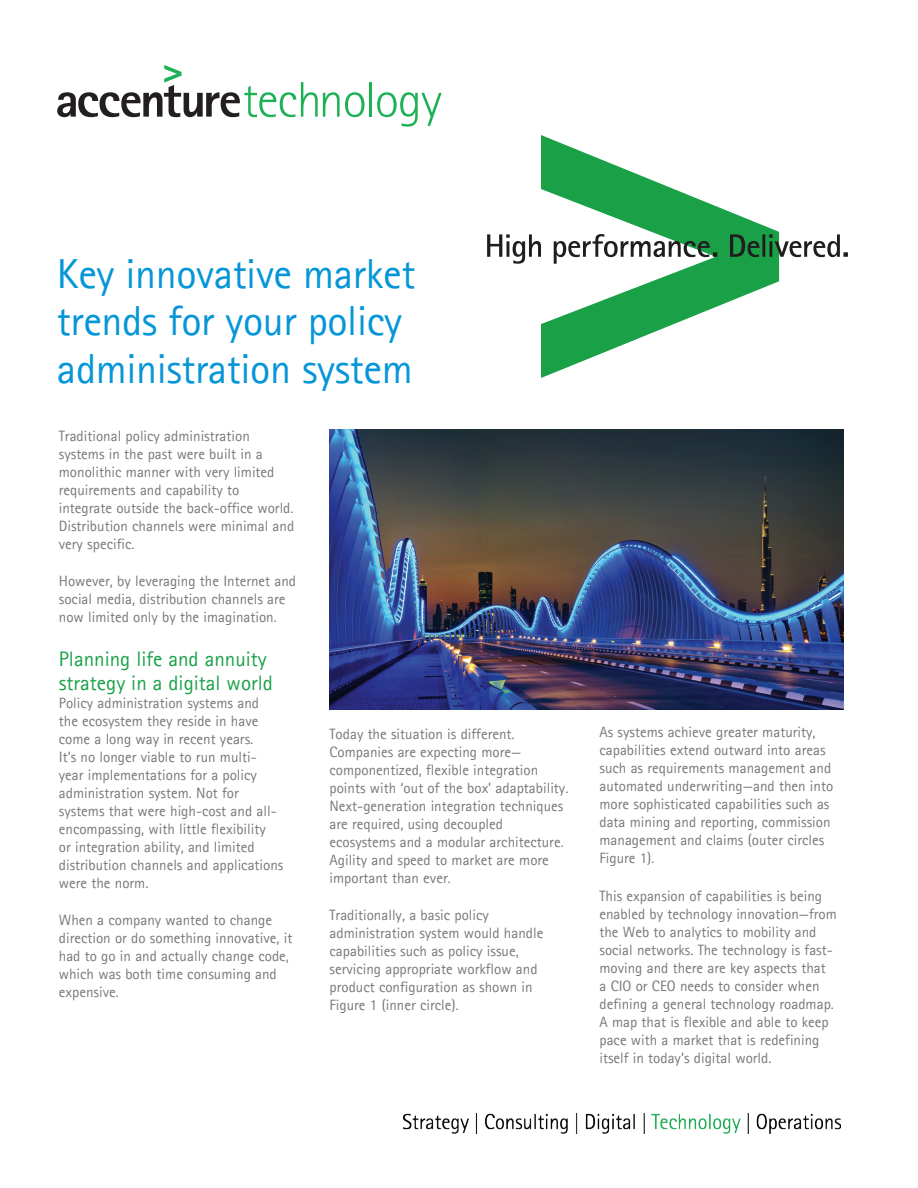
<style>
.page{position:relative;width:918px;height:1188px;background:#fff}
.page>*{position:absolute;margin:0;border:0;box-sizing:border-box;transform-origin:0 0}
.t1{font:42px/47.2px "Agfa Rotis Sans Serif";letter-spacing:-.01em;color:#0696d7}
.t2{font:21px/24px "Agfa Rotis Sans Serif";color:#1aa148}
.t3{font:15px/18px "Agfa Rotis Sans Serif";color:#76787b}
</style>
<div class="page">
<img style="left:329px;top:430px;width:514px;height:279px">
<img style="left:404px;top:1114px;width:436px;height:20px">
<svg style="left:541px;top:135px;width:238px;height:243px"></svg>
<svg style="left:487px;top:234px;width:361px;height:30px"></svg>
<hr style="left:369px;top:82px;width:3px;height:35px;background:#1db156">
<svg style="left:377px;top:92px;width:65px;height:35px"></svg>
<svg style="left:57px;top:65px;width:307px;height:52px"></svg>
<h1 class="t1" style="left:57px;top:250px;width:360px">Key innovative market trends for your policy administration system</h1>
<p class="t3" style="left:59px;top:426px;width:237px">Traditional policy administration systems in the past were built in a monolithic manner with very limited requirements and capability to integrate outside the back-office world.<br>Distribution channels were minimal and very specific.</p>
<p class="t3" style="left:59px;top:572px;width:239px">However, by leveraging the Internet and social media, distribution channels are now limited only by the imagination.</p>
<h2 class="t2" style="left:59px;top:646px;width:216px">Planning life and annuity strategy in a digital world</h2>
<p class="t3" style="left:59px;top:693px;width:226px">Policy administration systems and<br>the ecosystem they reside in have come a long way in recent years.<br>It’s no longer viable to run multi&shy;year implementations for a policy administration system. Not for systems that were high-cost and all&shy;encompassing, with little flexibility<br>or integration ability, and limited distribution channels and applications were the norm.</p>
<p class="t3" style="left:59px;top:911px;width:235px">When a company wanted to change direction or do something innovative, it had to go in and actually change code, which was both time consuming and expensive.</p>
<p class="t3" style="left:330px;top:725px;width:240px">Today the situation is different.<br>Companies are expecting more— componentized, flexible integration points with ‘out of the box’ adaptability.<br>Next-generation integration techniques are required, using decoupled ecosystems and a modular architecture.<br>Agility and speed to market are more important than ever.</p>
<p class="t3" style="left:330px;top:906px;width:215px">Traditionally, a basic policy administration system would handle capabilities such as policy issue, servicing appropriate workflow and product configuration as shown in Figure 1 (inner circle).</p>
<p class="t3" style="left:599px;top:723px;width:235px">As systems achieve greater maturity, capabilities extend outward into areas such as requirements management and automated underwriting—and then into more sophisticated capabilities such as data mining and reporting, commission management and claims (outer circles Figure 1).</p>
<p class="t3" style="left:599px;top:887px;width:239px">This expansion of capabilities is being enabled by technology innovation—from the Web to analytics to mobility and social networks. The technology is fast&shy;moving and there are key aspects that<br>a CIO or CEO needs to consider when defining a general technology roadmap.<br>A map that is flexible and able to keep pace with a market that is redefining itself in today’s digital world.</p>
</div>
